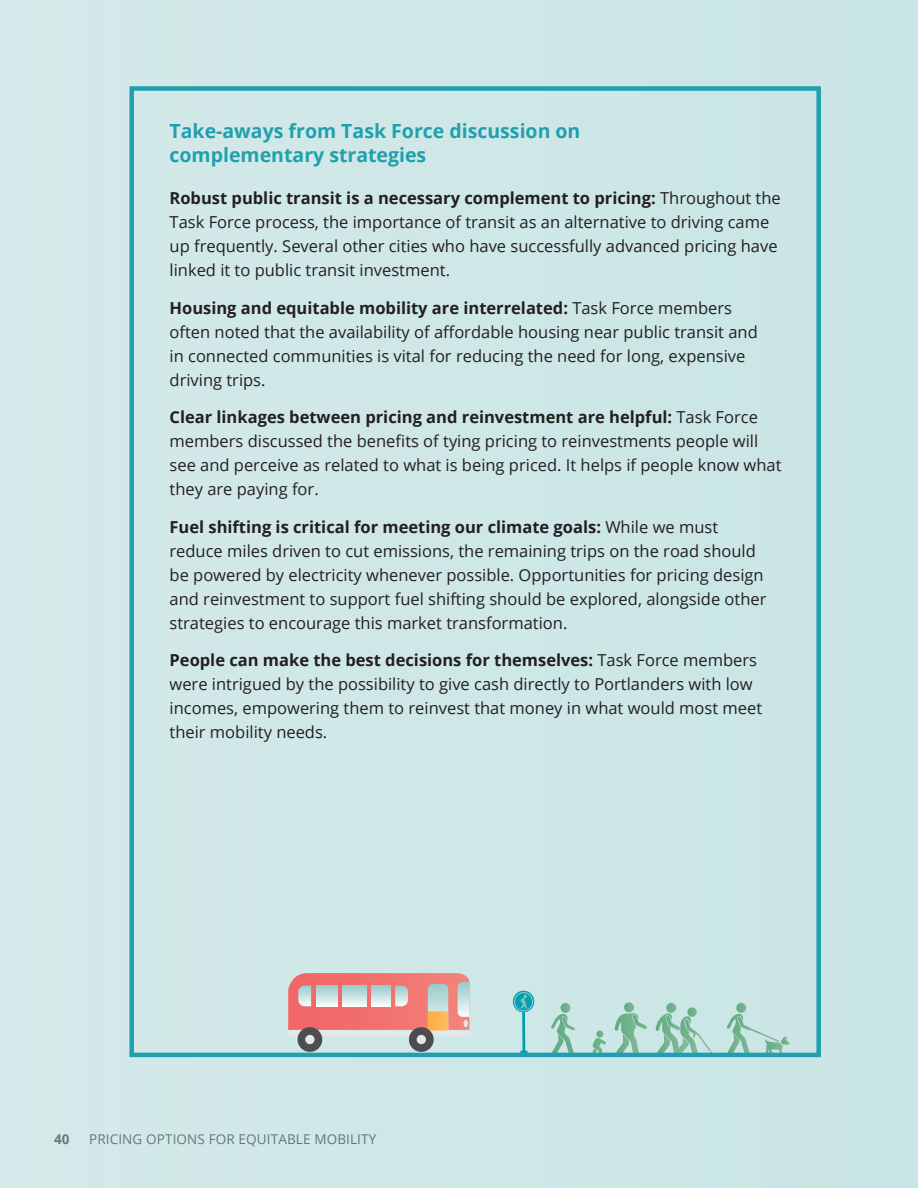
<style>
.page{position:relative;width:918px;height:1188px;background:#cee7e7}
.page>*{position:absolute;margin:0;border:0;box-sizing:border-box;transform-origin:0 0}
.t1{font:700 19.5px/24px "Open Sans";color:#20a0ae}
.t2{font:16.5px/24px "Open Sans";color:#231f20}
.t3{font:13.5px "Open Sans";letter-spacing:.01em;color:#231f20}
.t4{font:700 13.5px "Open Sans";color:#231f20}
.s1{font-weight:700}
</style>
<div class="page">
<svg style="left:551px;top:1003px;width:24px;height:49px"></svg>
<svg style="left:513px;top:991px;width:21px;height:61px"></svg>
<svg style="left:727px;top:1003px;width:63px;height:49px"></svg>
<svg style="left:655px;top:1003px;width:57px;height:49px"></svg>
<svg style="left:614px;top:1002px;width:33px;height:50px"></svg>
<svg style="left:592px;top:1031px;width:14px;height:21px"></svg>
<div style="left:286px;top:1031px;width:185px;height:5px;background:#e5e8ea;border-radius:3px"></div>
<div style="left:298px;top:1027px;width:24px;height:25px;background:#4d4c4f;border-radius:50%"></div>
<div style="left:409px;top:1027px;width:25px;height:25px;background:#4d4c4f;border-radius:50%"></div>
<div style="left:417px;top:1035px;width:9px;height:9px;background:#e5e8ea;border-radius:50%"></div>
<div style="left:305px;top:1035px;width:10px;height:9px;background:#e5e8ea;border-radius:50%"></div>
<svg style="left:288px;top:973px;width:182px;height:60px;background:#e19893"></svg>
<div style="left:129px;top:86px;width:692px;height:971px;border:4px solid #20a0ae"></div>
<p class="t1" style="left:170px;top:118px;width:412px">Take-aways from Task Force discussion on complementary strategies</p>
<p class="t2" style="left:170px;top:186px;width:613px"><span class="s1">Robust public transit is a necessary complement to pricing:</span> Throughout the Task Force process, the importance of transit as an alternative to driving came up frequently. Several other cities who have successfully advanced pricing have linked it to public transit investment.</p>
<p class="t2" style="left:170px;top:295px;width:590px"><span class="s1">Housing and equitable mobility are interrelated:</span> Task Force members often noted that the availability of affordable housing near public transit and in connected communities is vital for reducing the need for long, expensive driving trips.</p>
<p class="t2" style="left:170px;top:405px;width:613px"><span class="s1">Clear linkages between pricing and reinvestment are helpful:</span> Task Force members discussed the benefits of tying pricing to reinvestments people will see and perceive as related to what is being priced. It helps if people know what they are paying for.</p>
<p class="t2" style="left:170px;top:514px;width:598px"><span class="s1">Fuel shifting is critical for meeting our climate goals:</span> While we must reduce miles driven to cut emissions, the remaining trips on the road should be powered by electricity whenever possible. Opportunities for pricing design and reinvestment to support fuel shifting should be explored, alongside other strategies to encourage this market transformation.</p>
<p class="t2" style="left:170px;top:648px;width:594px"><span class="s1">People can make the best decisions for themselves:</span> Task Force members were intrigued by the possibility to give cash directly to Portlanders with low incomes, empowering them to reinvest that money in what would most meet their mobility needs.</p>
<p class="t4" style="left:54px;top:1130px;width:17px">40</p>
<p class="t3" style="left:89px;top:1130px;width:289px">PRICING OPTIONS FOR EQUITABLE MOBILITY</p>
</div>
